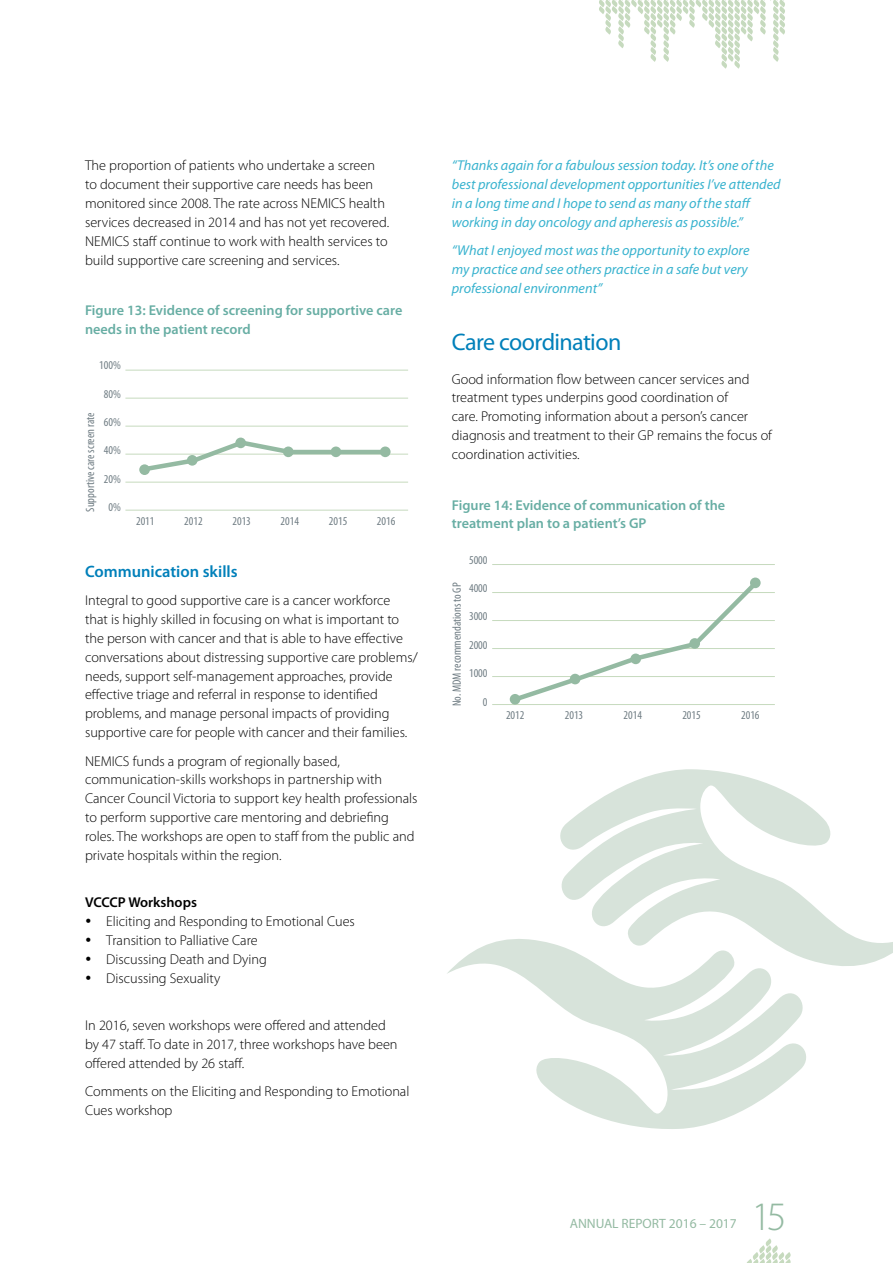
<style>
.page{position:relative;width:893px;height:1263px;background:#fff}
.page>*{position:absolute;margin:0;border:0;box-sizing:border-box;transform-origin:0 0}
.t1{font:300 40.5px "Myriad Pro";color:#94baa2}
.t2{font:24px "Myriad Pro";letter-spacing:-.025em;color:#0080ba}
.t3{font:600 16.5px "Myriad Pro";color:#0080ba}
.t4{font:300 14.25px/18.9px "Myriad Pro";color:#000}
.t5{font:italic 14.25px/18.9px "Myriad Pro";color:#39b3cf}
.t6{font:600 14.25px/18.9px "Myriad Pro";color:#68aea4}
.t7{font:600 14.25px "Myriad Pro";color:#000}
.t8{font:13.5px "Myriad Pro";color:#94baa2}
.t9{font:condensed 12px "Myriad Pro";color:#6f7c83}
</style>
<div class="page">
<svg style="left:599px;top:0;width:186px;height:69px"></svg>
<hr style="left:492px;top:704px;width:283px;height:1px;background:#c6dabe">
<hr style="left:492px;top:676px;width:283px;height:1px;background:#c6dabe">
<hr style="left:492px;top:620px;width:283px;height:1px;background:#c6dabe">
<hr style="left:492px;top:592px;width:283px;height:1px;background:#c6dabe">
<hr style="left:492px;top:648px;width:283px;height:1px;background:#c6dabe">
<hr style="left:492px;top:564px;width:283px;height:1px;background:#c6dabe">
<svg style="left:510px;top:577px;width:251px;height:128px"></svg>
<hr style="left:125px;top:510px;width:283px;height:1px;background:#c6dabe">
<hr style="left:125px;top:482px;width:283px;height:1px;background:#c6dabe">
<hr style="left:125px;top:426px;width:283px;height:1px;background:#c6dabe">
<hr style="left:125px;top:398px;width:283px;height:1px;background:#c6dabe">
<hr style="left:125px;top:454px;width:283px;height:1px;background:#c6dabe">
<hr style="left:125px;top:370px;width:283px;height:1px;background:#c6dabe">
<svg style="left:140px;top:438px;width:251px;height:36px"></svg>
<svg style="left:447px;top:939px;width:359px;height:190px"></svg>
<svg style="left:552px;top:769px;width:341px;height:203px"></svg>
<svg style="left:747px;top:1238px;width:44px;height:25px"></svg>
<p class="t4" style="left:85px;top:156px;width:306px">The proportion of patients who undertake a screen to document their supportive care needs has been monitored since 2008. The rate across NEMICS health services decreased in 2014 and has not yet recovered.<br>NEMICS staff continue to work with health services to build supportive care screening and services.</p>
<p class="t6" style="left:85px;top:301px;width:319px">Figure 13: Evidence of screening for supportive care needs in the patient record</p>
<p class="t9" style="left:99px;top:358px;width:23px">100%</p>
<p class="t9" style="left:104px;top:386px;width:18px">80%</p>
<p class="t9" style="left:104px;top:415px;width:18px">60%</p>
<p class="t9" style="left:104px;top:443px;width:18px">40%</p>
<p class="t9" style="left:104px;top:471px;width:18px">20%</p>
<p class="t9" style="left:108px;top:500px;width:14px">0%</p>
<p class="t9" style="left:83px;top:512px;width:101px;rotate:-90deg">Supportive care screen rate</p>
<p class="t9" style="left:136px;top:514px;width:20px">2011</p>
<p class="t9" style="left:184px;top:514px;width:20px">2012</p>
<p class="t9" style="left:232px;top:514px;width:20px">2013</p>
<p class="t9" style="left:281px;top:514px;width:20px">2014</p>
<p class="t9" style="left:329px;top:514px;width:20px">2015</p>
<p class="t9" style="left:377px;top:514px;width:20px">2016</p>
<p class="t3" style="left:85px;top:560px;width:154px">Communication skills</p>
<p class="t4" style="left:85px;top:591px;width:334px">Integral to good supportive care is a cancer workforce<br>that is highly skilled in focusing on what is important to the person with cancer and that is able to have effective conversations about distressing supportive care problems/ needs, support self-management approaches, provide effective triage and referral in response to identified problems, and manage personal impacts of providing supportive care for people with cancer and their families.</p>
<p class="t4" style="left:85px;top:751px;width:334px">NEMICS funds a program of regionally based, communication-skills workshops in partnership with Cancer Council Victoria to support key health professionals to perform supportive care mentoring and debriefing roles. The workshops are open to staff from the public and private hospitals within the region.</p>
<p class="t7" style="left:85px;top:893px;width:113px">VCCCP Workshops</p>
<p class="t4" style="left:106px;top:912px;width:250px">Eliciting and Responding to Emotional Cues<br>Transition to Palliative Care<br>Discussing Death and Dying<br>Discussing Sexuality</p>
<p class="t4" style="left:85px;top:1015px;width:314px">In 2016, seven workshops were offered and attended by 47 staff. To date in 2017, three workshops have been offered attended by 26 staff.</p>
<p class="t4" style="left:85px;top:1082px;width:326px">Comments on the Eliciting and Responding to Emotional<br>Cues workshop</p>
<p class="t5" style="left:452px;top:156px;width:330px">“Thanks again for a fabulous session today. It’s one of the best professional development opportunities I’ve attended in a long time and I hope to send as many of the staff working in day oncology and apheresis as possible.”</p>
<p class="t5" style="left:452px;top:241px;width:299px;text-align:justify">“What I enjoyed most was the opportunity to explore my practice and see others practice in a safe but very professional environment”</p>
<h2 class="t2" style="left:452px;top:327px;width:171px">Care coordination</h2>
<p class="t4" style="left:452px;top:369px;width:322px">Good information flow between cancer services and treatment types underpins good coordination of<br>care. Promoting information about a person’s cancer diagnosis and treatment to their GP remains the focus of coordination activities.</p>
<p class="t6" style="left:452px;top:495px;width:275px">Figure 14: Evidence of communication of the treatment plan to a patient’s GP</p>
<p class="t9" style="left:450px;top:706px;width:125px;rotate:-90deg">No. MDM recommendations to GP</p>
<p class="t9" style="left:469px;top:552px;width:20px">5000</p>
<p class="t9" style="left:469px;top:581px;width:20px">4000</p>
<p class="t9" style="left:469px;top:609px;width:20px">3000</p>
<p class="t9" style="left:469px;top:637px;width:20px">2000</p>
<p class="t9" style="left:469px;top:666px;width:20px">1000</p>
<p class="t9" style="left:483px;top:694px;width:6px">0</p>
<p class="t9" style="left:506px;top:708px;width:20px">2012</p>
<p class="t9" style="left:565px;top:708px;width:20px">2013</p>
<p class="t9" style="left:624px;top:708px;width:20px">2014</p>
<p class="t9" style="left:682px;top:708px;width:20px">2015</p>
<p class="t9" style="left:741px;top:708px;width:20px">2016</p>
<p class="t8" style="left:570px;top:1215px;width:169px">ANNUAL REPORT 2016 – 2017</p>
<h1 class="t1" style="left:752px;top:1192px;width:37px">15</h1>
</div>
